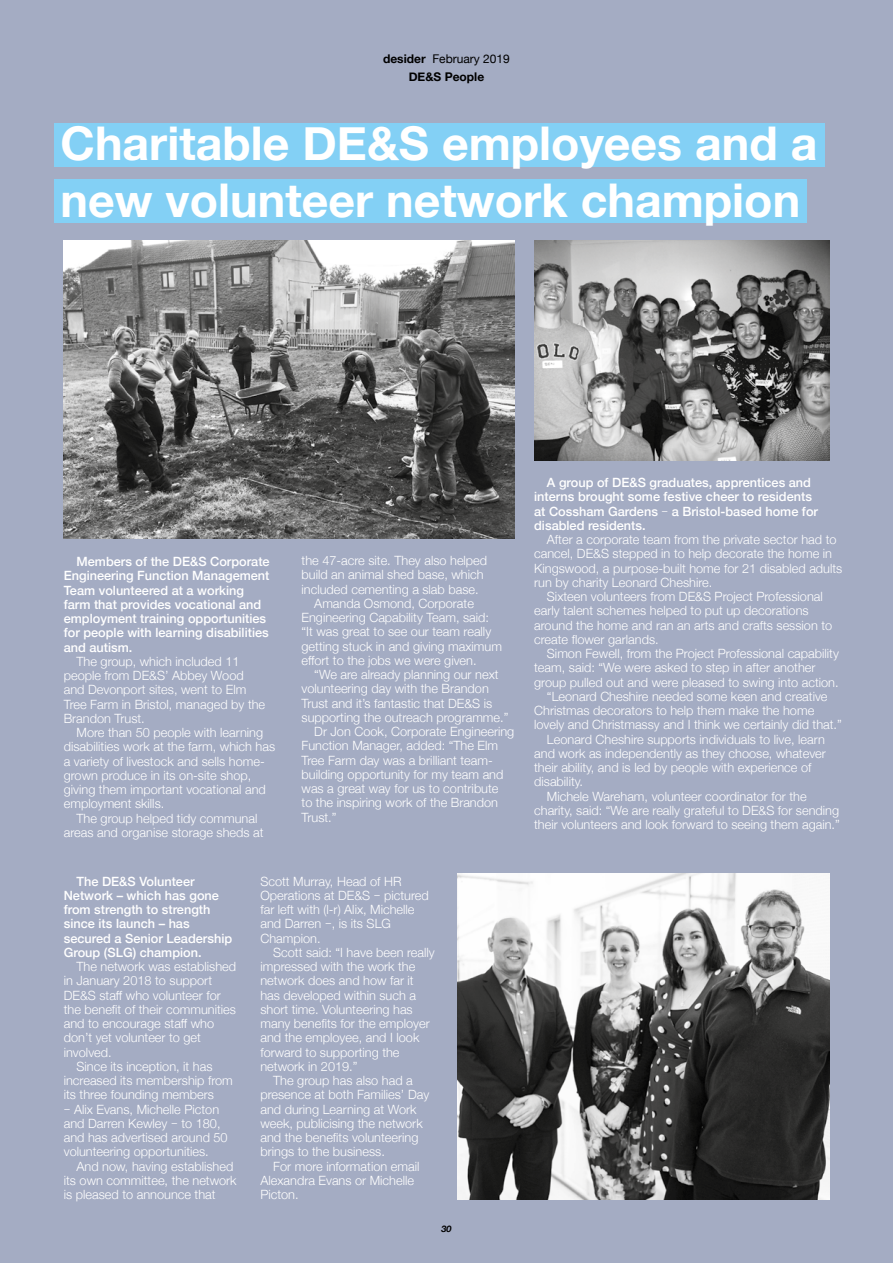
<style>
.page{position:relative;width:893px;height:1263px;background:#a4acc3}
.page>*{position:absolute;margin:0;border:0;box-sizing:border-box;transform-origin:0 0}
.People_Page_heading{font:700 46.5px/57px "Helvetica Neue";color:#fff}
.Body_text{font:300 12.75px/14.2px "Helvetica Neue";color:#fff}
.Body_text-2{font:500 12.75px/14.2px "Helvetica Neue";color:#fff}
.t1{font:12px "Helvetica Neue";color:#000}
.t2{font:700 12px "Helvetica Neue";color:#000}
.t3{font:italic 700 9px "Helvetica Neue";color:#000}
.s1{font-weight:700}
.s2{font-family:"Minion Pro";font-weight:400}
</style>
<div class="page">
<img style="left:64px;top:241px;width:451px;height:297px">
<div style="left:54px;top:123px;width:771px;height:44px;background:#83d0f5"></div>
<div style="left:54px;top:180px;width:752px;height:43px;background:#83d0f5"></div>
<img style="left:534px;top:241px;width:295px;height:219px">
<img style="left:457px;top:873px;width:372px;height:326px">
<p class="t1" style="left:383px;top:50px;width:128px"><span class="s1">desider</span> February 2019</p>
<p class="t2" style="left:409px;top:68px;width:77px">DE&amp;S People</p>
<p class="People_Page_heading" style="left:61px;top:116px;width:758px">Charitable DE&amp;S employees and a new volunteer network champion</p>
<p class="Body_text" style="left:302px;top:552px;width:187px">the 47-acre site. They also helped build an animal shed base, which included cementing a slab base.</p>
<p class="Body_text" style="left:302px;top:595px;width:202px;text-indent:13px">Amanda Osmond, Corporate<br>Engineering Capability Team, said: “It was great to see our team really getting stuck in and giving maximum effort to the jobs we were given.</p>
<p class="Body_text" style="left:302px;top:666px;width:208px;text-indent:13px">“We are already planning our next volunteering day with the Brandon Trust and it’s fantastic that DE&amp;S is supporting the outreach programme.”</p>
<p class="Body_text" style="left:302px;top:723px;width:214px;text-indent:13px">Dr Jon Cook, Corporate Engineering<br>Function Manager, added: “The Elm<br>Tree Farm day was a brilliant team&shy;building opportunity for my team and was a great way for us to contribute<br>to the inspiring work of the Brandon<br>Trust.”</p>
<p class="Body_text-2" style="left:64px;top:553px;width:207px;text-indent:13px">Members of the DE&amp;S Corporate<br>Engineering Function Management<br>Team volunteered at a working farm that provides vocational and employment training opportunities for people with learning disabilities and autism.</p>
<p class="Body_text" style="left:64px;top:653px;width:203px;text-indent:13px">The group, which included 11 people from DE&amp;S’ Abbey Wood and Devonport sites, went to Elm<br>Tree Farm in Bristol, managed by the<br>Brandon Trust.</p>
<p class="Body_text" style="left:64px;top:724px;width:213px;text-indent:13px">More than 50 people with learning disabilities work at the farm, which has a variety of livestock and sells home&shy;grown produce in its on-site shop, giving them important vocational and employment skills.</p>
<p class="Body_text" style="left:64px;top:810px;width:201px;text-align:center">The group helped tidy communal areas and organise storage sheds at</p>
<p class="Body_text" style="left:260px;top:873px;width:170px">Scott Murray, Head of HR<br>Operations at DE&amp;S <span class="s2">–</span> pictured far left with (l-r) Alix, Michelle and Darren <span class="s2">–</span>, is its SLG<br>Champion.</p>
<p class="Body_text" style="left:260px;top:944px;width:176px;text-indent:13px">Scott said: “I have been really impressed with the work the network does and how far it has developed within such a short time. Volunteering has many benefits for the employer and the employee, and I look forward to supporting the network in 2019.”</p>
<p class="Body_text" style="left:260px;top:1072px;width:170px;text-indent:13px">The group has also had a presence at both Families’ Day and during Learning at Work week, publicising the network and the benefits volunteering brings to the business.</p>
<p class="Body_text" style="left:260px;top:1158px;width:160px;text-indent:13px">For more information email<br>Alexandra Evans or Michelle<br>Picton.</p>
<p class="Body_text-2" style="left:64px;top:873px;width:170px;text-indent:13px">The DE&amp;S Volunteer<br>Network – which has gone from strength to strength since its launch – has secured a Senior Leadership<br>Group (SLG) champion.</p>
<p class="Body_text" style="left:64px;top:958px;width:174px;text-indent:13px">The network was established in January 2018 to support<br>DE&amp;S staff who volunteer for the benefit of their communities and to encourage staff who don’t yet volunteer to get involved.</p>
<p class="Body_text" style="left:64px;top:1058px;width:171px;text-indent:13px">Since its inception, it has increased its membership from its three founding members</p>
<p class="Body_text" style="left:64px;top:1101px;width:165px"><span class="s2">–</span> Alix Evans, Michelle Picton and Darren Kewley <span class="s2">–</span> to 180, and has advertised around 50 volunteering opportunities.</p>
<p class="Body_text" style="left:64px;top:1158px;width:174px;text-indent:13px">And now, having established its own committee, the network is pleased to announce that</p>
<p class="t3" style="left:441px;top:1222px;width:12px">30</p>
<p class="Body_text-2" style="left:534px;top:474px;width:285px;text-indent:13px">A group of DE&amp;S graduates, apprentices and interns brought some festive cheer to residents at Cossham Gardens <span class="s2">–</span> a Bristol-based home for disabled residents.</p>
<p class="Body_text" style="left:534px;top:531px;width:310px;text-indent:13px">After a corporate team from the private sector had to cancel, DE&amp;S stepped in to help decorate the home in Kingswood, a purpose-built home for 21 disabled adults run by charity Leonard Cheshire.</p>
<p class="Body_text" style="left:534px;top:588px;width:300px;text-indent:13px">Sixteen volunteers from DE&amp;S Project Professional early talent schemes helped to put up decorations around the home and ran an arts and crafts session to create flower garlands.</p>
<p class="Body_text" style="left:534px;top:645px;width:306px;text-indent:13px">Simon Fewell, from the Project Professional capability team, said: “We were asked to step in after another group pulled out and were pleased to swing into action.</p>
<p class="Body_text" style="left:534px;top:688px;width:309px;text-indent:13px">“Leonard Cheshire needed some keen and creative<br>Christmas decorators to help them make the home lovely and Christmassy and I think we certainly did that.”</p>
<p class="Body_text" style="left:534px;top:731px;width:293px;text-indent:13px">Leonard Cheshire supports individuals to live, learn and work as independently as they choose, whatever their ability, and is led by people with experience of disability.</p>
<p class="Body_text" style="left:534px;top:788px;width:307px;text-indent:13px">Michele Wareham, volunteer coordinator for the charity, said: “We are really grateful to DE&amp;S for sending their volunteers and look forward to seeing them again.”</p>
</div>
